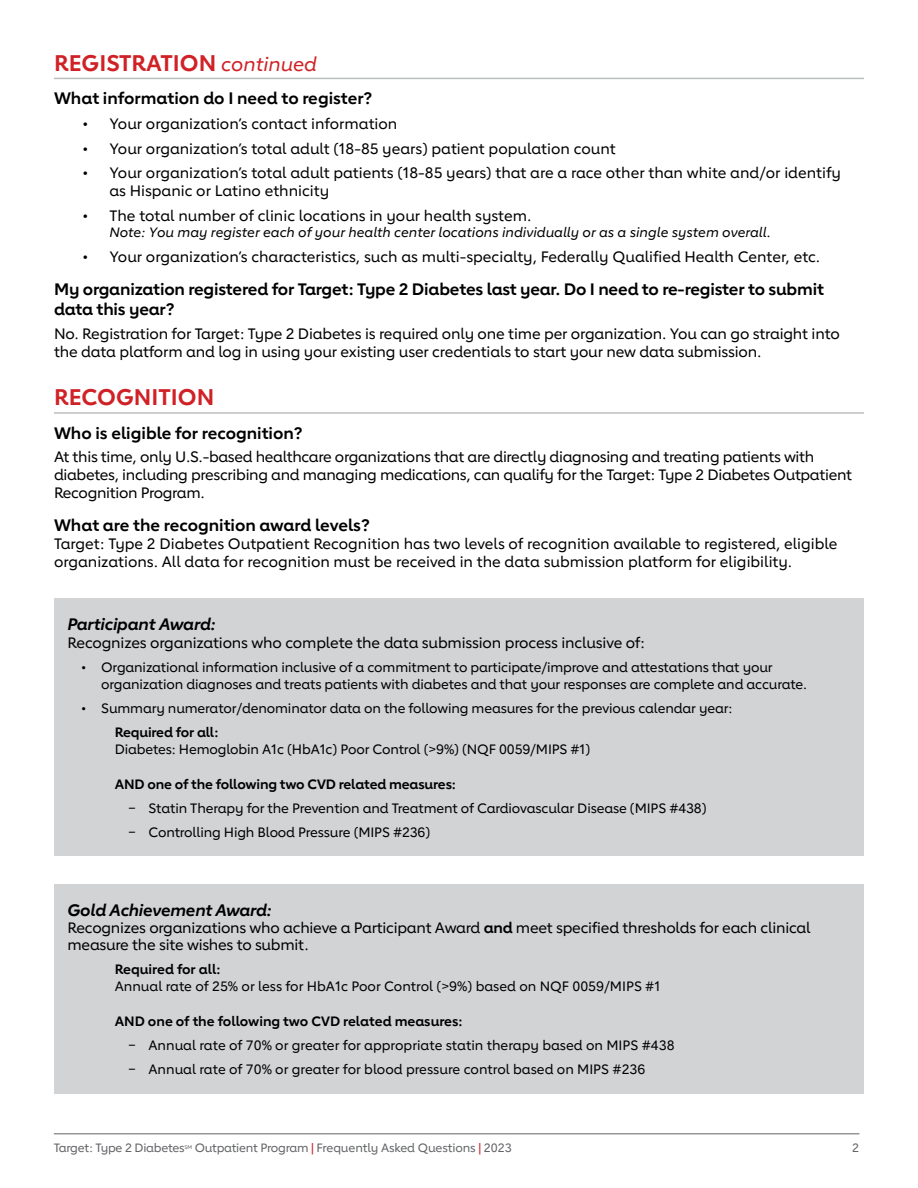
<style>
.page{position:relative;width:918px;height:1188px;background:#fff}
.page>*{position:absolute;margin:0;border:0;box-sizing:border-box;transform-origin:0 0}
.RED_SUBHEAD{font:700 22.5px "Lub Dub";color:#d02126}
.Question{font:700 16.5px/19.8px "Lub Dub";letter-spacing:-.01em;color:#000}
.COPY{font:italic 700 16.5px "Lub Dub";letter-spacing:-.015em;color:#000}
.COPY-2{font:700 16.5px "Lub Dub";color:#000}
.Question-2{font:700 16.5px "Lub Dub";color:#000101}
.COPY-3{font:500 15px/18px "Lub Dub";letter-spacing:-.015em;color:#000}
.COPY-4{font:500 15px/18px "Lub Dub";color:#000101}
.sub_bullets{font:500 13.5px/17.2px "Lub Dub";letter-spacing:-.01em;color:#000}
.COPY-5{font:500 13.5px/17.2px "Lub Dub";letter-spacing:-.01em;color:#000}
.COPY-6{font:italic 500 13.5px "Lub Dub";color:#000101}
.sub_bullets-2{font:700 13.5px "Lub Dub";letter-spacing:-.01em;color:#000}
.t1{font:500 12px "Lub Dub";letter-spacing:-.02em;color:#636466}
.t2{font:500 5.25px "Lub Dub";color:#636466}
.s1{font-weight:500;font-style:italic;font-size:19.5px}
.s2{font-weight:700}
.s3{color:#ce242b}
</style>
<div class="page">
<hr style="left:54px;top:78px;width:810px;height:1px;background:#bcbec0">
<hr style="left:54px;top:412px;width:810px;height:2px;background:#bcbec0">
<div style="left:54px;top:599px;width:810px;height:257px;background:#d1d3d4"></div>
<div style="left:54px;top:884px;width:810px;height:209px;background:#d1d3d4"></div>
<hr style="left:54px;top:1133px;width:805px;height:1px;background:#636466">
<h2 class="RED_SUBHEAD" style="left:54px;top:49px;width:264px">REGISTRATION <span class="s1">continued</span></h2>
<h3 class="Question" style="left:54px;top:88px;width:320px">What information do I need to register?</h3>
<p class="COPY-4" style="left:82px;top:115px;width:316px">• Your organization’s contact information</p>
<p class="COPY-4" style="left:82px;top:139px;width:535px">• Your organization’s total adult (18-85 years) patient population count</p>
<p class="COPY-4" style="left:110px;top:164px;width:733px;text-indent:-27px">• Your organization’s total adult patients (18-85 years) that are a race other than white and/or identify as Hispanic or Latino ethnicity</p>
<p class="COPY-4" style="left:82px;top:207px;width:451px">• The total number of clinic locations in your health system.</p>
<p class="COPY-6" style="left:110px;top:225px;width:663px">Note: You may register each of your health center locations individually or as a single system overall.</p>
<p class="COPY-4" style="left:82px;top:248px;width:739px">• Your organization’s characteristics, such as multi-specialty, Federally Qualified Health Center, etc.</p>
<h3 class="Question" style="left:54px;top:280px;width:771px">My organization registered for Target: Type 2 Diabetes last year. Do I need to re-register to submit data this year?</h3>
<p class="COPY-4" style="left:54px;top:324px;width:787px">No. Registration for Target: Type 2 Diabetes is required only one time per organization. You can go straight into the data platform and log in using your existing user credentials to start your new data submission.</p>
<h2 class="RED_SUBHEAD" style="left:54px;top:384px;width:162px">RECOGNITION</h2>
<h3 class="Question-2" style="left:54px;top:423px;width:250px">Who is eligible for recognition?</h3>
<p class="COPY-3" style="left:54px;top:448px;width:800px">At this time, only U.S.-based healthcare organizations that are directly diagnosing and treating patients with diabetes, including prescribing and managing medications, can qualify for the Target: Type 2 Diabetes Outpatient<br>Recognition Program.</p>
<p class="COPY-2" style="left:54px;top:516px;width:317px">What are the recognition award levels?</p>
<p class="COPY-3" style="left:54px;top:535px;width:785px">Target: Type 2 Diabetes Outpatient Recognition has two levels of recognition available to registered, eligible organizations. All data for recognition must be received in the data submission platform for eligibility.</p>
<p class="COPY" style="left:68px;top:615px;width:150px">Participant Award:</p>
<p class="COPY-3" style="left:68px;top:633px;width:579px">Recognizes organizations who complete the data submission process inclusive of:</p>
<p class="COPY-5" style="left:101px;top:658px;width:707px;text-indent:-20px">• Organizational information inclusive of a commitment to participate/improve and attestations that your organization diagnoses and treats patients with diabetes and that your responses are complete and accurate.</p>
<p class="COPY-5" style="left:81px;top:699px;width:653px">• Summary numerator/denominator data on the following measures for the previous calendar year:</p>
<p class="sub_bullets" style="left:115px;top:723px;width:477px"><span class="s2">Required for all:<br></span>Diabetes: Hemoglobin A1c (HbA1c) Poor Control (&gt;9%) (NQF 0059/MIPS #1)</p>
<p class="sub_bullets-2" style="left:115px;top:776px;width:343px">AND one of the following two CVD related measures:</p>
<p class="sub_bullets" style="left:128px;top:799px;width:580px">− Statin Therapy for the Prevention and Treatment of Cardiovascular Disease (MIPS #438)</p>
<p class="sub_bullets" style="left:128px;top:823px;width:304px">− Controlling High Blood Pressure (MIPS #236)</p>
<p class="COPY" style="left:68px;top:900px;width:206px">Gold Achievement Award:</p>
<p class="COPY-3" style="left:68px;top:919px;width:745px;line-height:17.2px">Recognizes organizations who achieve a Participant Award <span class="s2">and</span> meet specified thresholds for each clinical measure the site wishes to submit.</p>
<p class="sub_bullets" style="left:115px;top:961px;width:547px"><span class="s2">Required for all:<br></span>Annual rate of 25% or less for HbA1c Poor Control (&gt;9%) based on NQF 0059/MIPS #1</p>
<p class="sub_bullets-2" style="left:115px;top:1013px;width:349px">AND one of the following two CVD related measures:</p>
<p class="sub_bullets" style="left:128px;top:1036px;width:548px">− Annual rate of 70% or greater for appropriate statin therapy based on MIPS #438</p>
<p class="sub_bullets" style="left:128px;top:1060px;width:519px">− Annual rate of 70% or greater for blood pressure control based on MIPS #236</p>
<p class="t1" style="left:54px;top:1141px;width:132px">Target: Type 2 Diabetes</p>
<p class="t2" style="left:184px;top:1144px;width:9px">SM</p>
<p class="t1" style="left:195px;top:1141px;width:318px">Outpatient Program <span class="s3">|</span> Frequently Asked Questions <span class="s3">|</span> 2023</p>
<p class="t1" style="left:852px;top:1141px;width:9px">2</p>
</div>
